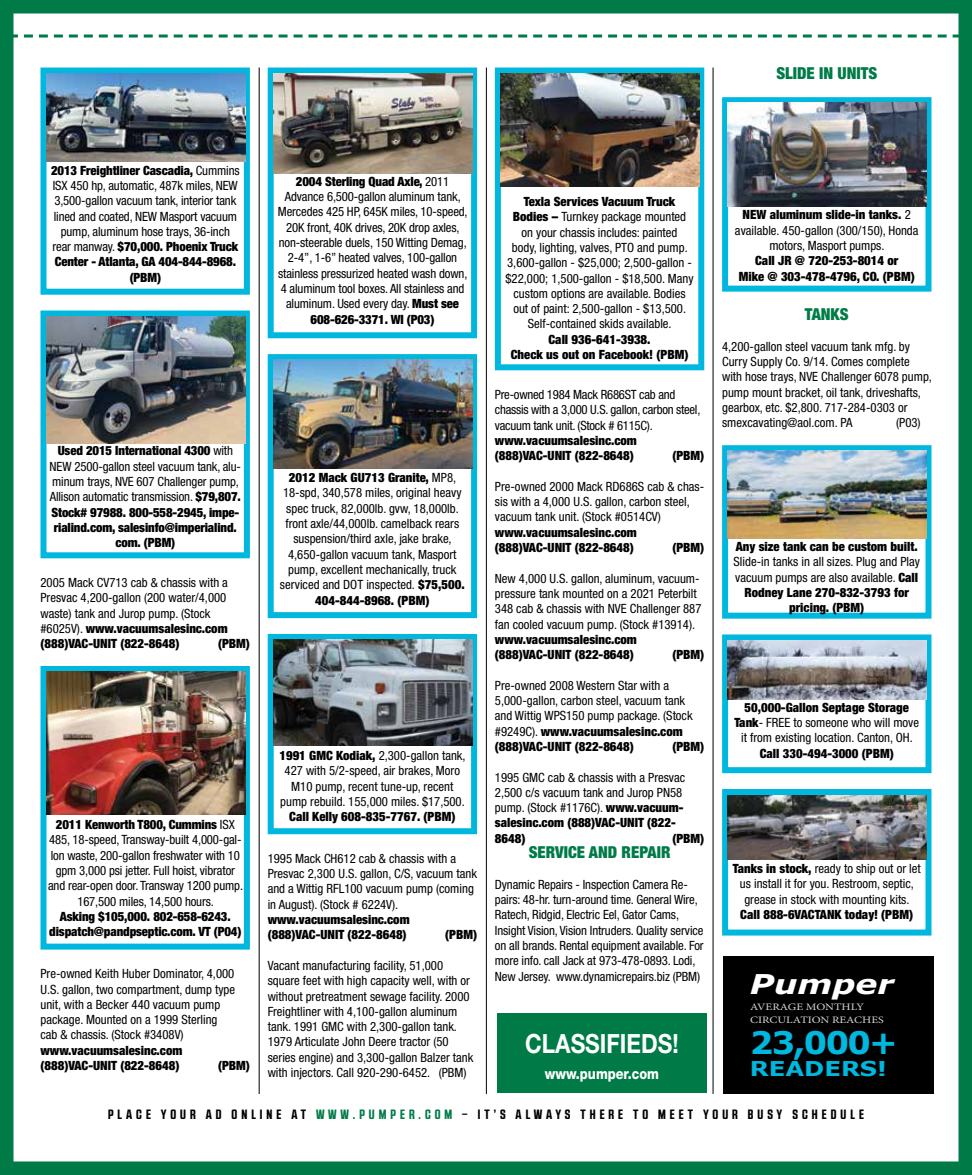
<style>
.page{position:relative;width:972px;height:1175px;background:#fff}
.page>*{position:absolute;margin:0;border:0;box-sizing:border-box;transform-origin:0 0}
.t1{font:700 30.9px "Verdana";color:#00b7de;scale:1.07 1}
.t2{font:italic 700 27.15px "Verdana";color:#fff;scale:1.22 1}
.t3{font:700 26.55px "Helvetica Neue LT Std";color:#fff;scale:.85 1}
.t4{font:700 20.4px "Verdana";color:#00b7de;scale:1.19 1}
.t5{font:900 condensed 16.5px "Helvetica Neue LT Std";color:#007b48}
.t6{font:800 15px "Helvetica Neue LT Std";color:#fff;scale:.85 1}
.t7{font:700 13.5px "RB No 2.1 a";letter-spacing:.3em;color:#000}
.t8{font:condensed 12.75px/15.3px "Helvetica Neue LT Std";color:#000;text-align:center}
.t9{font:900 condensed 12.75px/15.3px "Helvetica Neue LT Std";color:#000}
.t10{font:condensed 12.75px/15.3px "Helvetica Neue LT Std";letter-spacing:-.02em;color:#000}
.t11{font:9.9px/13.5px "Minion Pro";color:#d3d5d6;scale:1.22 1}
.s1{font-weight:900}
.s2{font-weight:400}
.s3{color:#007b48}
</style>
<div class="page">
<img style="left:0;top:0;width:972px;height:1174px">
<div style="left:497px;top:1012px;width:209px;height:80px;background:#007b48"></div>
<div style="left:723px;top:956px;width:210px;height:137px;background:#000"></div>
<p class="t5" style="left:776px;top:63px;width:102px">SLIDE IN UNITS</p>
<p class="t8" style="left:51px;top:162px;width:190px"><span class="s1">2013 Freightliner Cascadia,</span> Cummins ISX 450 hp, automatic, 487k miles, NEW 3,500-gallon vacuum tank, interior tank lined and coated, NEW Masport vacuum pump, aluminum hose trays, 36-inch rear manway. <span class="s1">$70,000. Phoenix Truck Center - Atlanta, GA 404-844-8968. (PBM)</span></p>
<p class="t9" style="left:50px;top:443px;width:193px;text-align:center">Used 2015 International 4300 <span class="s2">with NEW 2500-gallon steel vacuum tank, alu&shy;minum trays, NVE 607 Challenger pump, Allison automatic transmission.</span> $79,807.<br>Stock# 97988. 800-558-2945, impe&shy;rialind.com, salesinfo@imperialind. com. (PBM)</p>
<p class="t8" style="left:40px;top:574px;width:189px;text-align:left">2005 Mack CV713 cab &amp; chassis with a Presvac 4,200-gallon (200 water/4,000 waste) tank and Jurop pump. (Stock #6025V). <span class="s1">www.vacuumsalesinc.com (888)VAC-UNIT (822-8648)</span></p>
<p class="t9" style="left:218px;top:635px;width:33px">(PBM)</p>
<p class="t8" style="left:48px;top:817px;width:197px"><span class="s1">2011 Kenworth T800, Cummins</span> ISX 485, 18-speed, Transway-built 4,000-gal&shy;lon waste, 200-gallon freshwater with 10 gpm 3,000 psi jetter. Full hoist, vibrator and rear-open door. Transway 1200 pump.<br>167,500 miles, 14,500 hours.</p>
<p class="t9" style="left:49px;top:908px;width:194px;text-align:center">Asking $105,000. 802-658-6243. dispatch@pandpseptic.com. VT (P04)</p>
<p class="t8" style="left:40px;top:966px;width:196px;text-align:left">Pre-owned Keith Huber Dominator, 4,000<br>U.S. gallon, two compartment, dump type unit, with a Becker 440 vacuum pump package. Mounted on a 1999 Sterling cab &amp; chassis. (Stock #3408V)</p>
<p class="t9" style="left:40px;top:1042px;width:143px">www.vacuumsalesinc.com (888)VAC-UNIT (822-8648)</p>
<p class="t9" style="left:218px;top:1057px;width:33px">(PBM)</p>
<p class="t8" style="left:278px;top:174px;width:191px"><span class="s1">2004 Sterling Quad Axle,</span> 2011<br>Advance 6,500-gallon aluminum tank, Mercedes 425 HP, 645K miles, 10-speed, 20K front, 40K drives, 20K drop axles, non-steerable duels, 150 Witting Demag, 2-4”, 1-6” heated valves, 100-gallon stainless pressurized heated wash down, 4 aluminum tool boxes. All stainless and aluminum. Used every day. <span class="s1">Must see 608-626-3371. WI (P03)</span></p>
<p class="t8" style="left:280px;top:470px;width:186px"><span class="s1">2012 Mack GU713 Granite,</span> MP8, 18-spd, 340,578 miles, original heavy spec truck, 82,000lb. gvw, 18,000lb. front axle/44,000lb. camelback rears suspension/third axle, jake brake, 4,650-gallon vacuum tank, Masport pump, excellent mechanically, truck serviced and DOT inspected. <span class="s1">$75,500.<br>404-844-8968. (PBM)</span></p>
<p class="t8" style="left:279px;top:748px;width:188px"><span class="s1">1991 GMC Kodiak,</span> 2,300-gallon tank, 427 with 5/2-speed, air brakes, Moro M10 pump, recent tune-up, recent pump rebuild. 155,000 miles. $17,500.</p>
<p class="t9" style="left:289px;top:809px;width:168px">Call Kelly 608-835-7767. (PBM)</p>
<p class="t8" style="left:268px;top:850px;width:211px;text-align:left">1995 Mack CH612 cab &amp; chassis with a Presvac 2,300 U.S. gallon, C/S, vacuum tank and a Wittig RFL100 vacuum pump (coming in August). (Stock # 6224V).</p>
<p class="t9" style="left:268px;top:911px;width:143px">www.vacuumsalesinc.com (888)VAC-UNIT (822-8648)</p>
<p class="t9" style="left:445px;top:927px;width:33px">(PBM)</p>
<p class="t8" style="left:268px;top:957px;width:207px;text-align:left">Vacant manufacturing facility, 51,000 square feet with high capacity well, with or without pretreatment sewage facility. 2000<br>Freightliner with 4,100-gallon aluminum tank. 1991 GMC with 2,300-gallon tank.<br>1979 Articulate John Deere tractor (50 series engine) and 3,300-gallon Balzer tank with injectors. Call 920-290-6452. (PBM)</p>
<p class="t8" style="left:505px;top:194px;width:190px"><span class="s1">Texla Services Vacuum Truck Bodies –</span> Turnkey package mounted<br>on your chassis includes: painted<br>body, lighting, valves, PTO and pump.<br>3,600-gallon - $25,000; 2,500-gallon - $22,000; 1,500-gallon - $18,500. Many custom options are available. Bodies out of paint: 2,500-gallon - $13,500.<br>Self-contained skids available.</p>
<p class="t9" style="left:511px;top:331px;width:179px;text-align:center">Call 936-641-3938.<br>Check us out on Facebook! (PBM)</p>
<p class="t10" style="left:495px;top:387px;width:207px">Pre-owned 1984 Mack R686ST cab and chassis with a 3,000 U.S. gallon, carbon steel, vacuum tank unit. (Stock # 6115C).</p>
<p class="t9" style="left:495px;top:432px;width:143px">www.vacuumsalesinc.com (888)VAC-UNIT (822-8648)</p>
<p class="t9" style="left:672px;top:448px;width:33px">(PBM)</p>
<p class="t8" style="left:495px;top:478px;width:211px;text-align:left">Pre-owned 2000 Mack RD686S cab &amp; chas&shy;sis with a 4,000 U.S. gallon, carbon steel, vacuum tank unit. (Stock #0514CV)</p>
<p class="t9" style="left:495px;top:524px;width:143px">www.vacuumsalesinc.com (888)VAC-UNIT (822-8648)</p>
<p class="t9" style="left:672px;top:539px;width:33px">(PBM)</p>
<p class="t8" style="left:495px;top:570px;width:208px;text-align:left">New 4,000 U.S. gallon, aluminum, vacuum&shy;pressure tank mounted on a 2021 Peterbilt 348 cab &amp; chassis with NVE Challenger 887 fan cooled vacuum pump. (Stock #13914).</p>
<p class="t9" style="left:495px;top:631px;width:143px">www.vacuumsalesinc.com (888)VAC-UNIT (822-8648)</p>
<p class="t9" style="left:672px;top:646px;width:33px">(PBM)</p>
<p class="t8" style="left:495px;top:677px;width:199px;text-align:left">Pre-owned 2008 Western Star with a 5,000-gallon, carbon steel, vacuum tank and Wittig WPS150 pump package. (Stock #9249C). <span class="s1">www.vacuumsalesinc.com (888)VAC-UNIT (822-8648)</span></p>
<p class="t9" style="left:672px;top:738px;width:33px">(PBM)</p>
<p class="t8" style="left:495px;top:769px;width:192px;text-align:left">1995 GMC cab &amp; chassis with a Presvac<br>2,500 c/s vacuum tank and Jurop PN58 pump. (Stock #1176C). <span class="s1">www.vacuum&shy;salesinc.com (888)VAC-UNIT (822-<br>8648)</span></p>
<p class="t9" style="left:672px;top:830px;width:33px">(PBM)</p>
<p class="t5" style="left:529px;top:842px;width:143px">SERVICE AND REPAIR</p>
<p class="t8" style="left:495px;top:876px;width:210px;text-align:left">Dynamic Repairs - Inspection Camera Re&shy;pairs: 48-hr. turn-around time. General Wire, Ratech, Ridgid, Electric Eel, Gator Cams, Insight Vision, Vision Intruders. Quality service on all brands. Rental equipment available. For more info. call Jack at 973-478-0893. Lodi, New Jersey. www.dynamicrepairs.biz (PBM)</p>
<h3 class="t3" style="left:525px;top:1027px;width:182px">CLASSIFIEDS!</h3>
<p class="t6" style="left:545px;top:1065px;width:136px">www.pumper.com</p>
<p class="t8" style="left:735px;top:207px;width:185px"><span class="s1">NEW aluminum slide-in tanks.</span> 2 available. 450-gallon (300/150), Honda motors, Masport pumps.</p>
<p class="t9" style="left:739px;top:253px;width:178px;text-align:center">Call JR @ 720-253-8014 or<br>Mike @ 303-478-4796, CO. (PBM)</p>
<p class="t5" style="left:805px;top:304px;width:45px">TANKS</p>
<p class="t8" style="left:722px;top:338px;width:211px;text-align:left">4,200-gallon steel vacuum tank mfg. by Curry Supply Co. 9/14. Comes complete with hose trays, NVE Challenger 6078 pump, pump mount bracket, oil tank, driveshafts, gearbox, etc. $2,800. 717-284-0303 or smexcavating@aol.com. PA</p>
<p class="t8" style="left:896px;top:415px;width:26px">(P03)</p>
<p class="t9" style="left:736px;top:538px;width:183px">Any size tank can be custom built.</p>
<p class="t8" style="left:734px;top:554px;width:188px">Slide-in tanks in all sizes. Plug and Play vacuum pumps are also available. <span class="s1">Call<br>Rodney Lane 270-832-3793 for pricing. (PBM)</span></p>
<p class="t8" style="left:734px;top:699px;width:186px"><span class="s1">50,000-Gallon Septage Storage<br>Tank</span>- FREE to someone who will move it from existing location. Canton, OH.</p>
<p class="t9" style="left:760px;top:745px;width:135px">Call 330-494-3000 (PBM)</p>
<p class="t8" style="left:733px;top:860px;width:189px"><span class="s1">Tanks in stock,</span> ready to ship out or let us install it for you. Restroom, septic, grease in stock with mounting kits.</p>
<p class="t9" style="left:740px;top:906px;width:174px">Call 888-6VACTANK today! (PBM)</p>
<h2 class="t2" style="left:750px;top:964px;width:120px">Pumper</h2>
<p class="t11" style="left:750px;top:999px;width:111px">AVERAGE MONTHLY<br>CIRCULATION REACHES</p>
<h1 class="t1" style="left:750px;top:1021px;width:140px">23,000+</h1>
<h3 class="t4" style="left:750px;top:1054px;width:117px">READERS!</h3>
<p class="t7" style="left:108px;top:1106px;width:757px">PLACE YOUR AD ONLINE AT <span class="s3">WWW.PUMPER.COM</span> – IT’S ALWAYS THERE TO MEET YOUR BUSY SCHEDULE</p>
</div>
